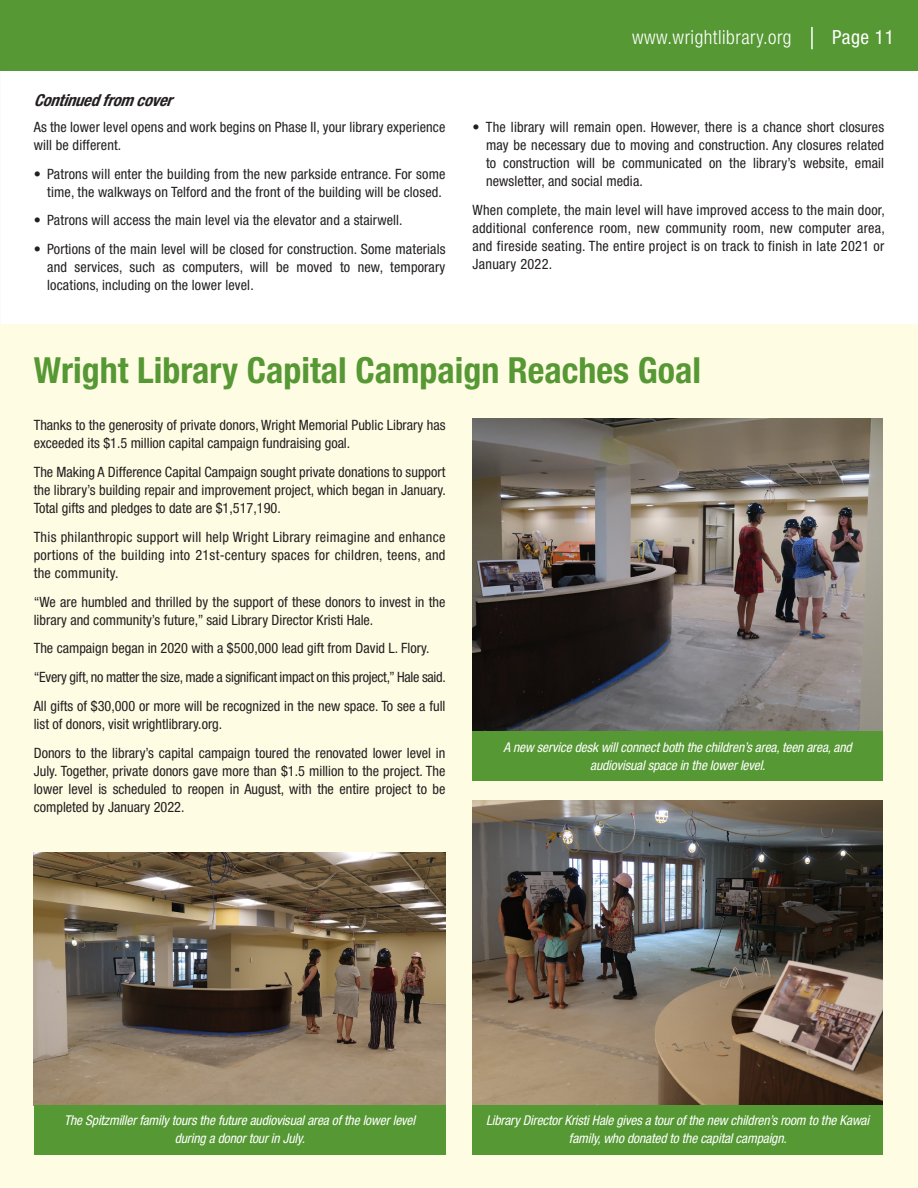
<style>
.page{position:relative;width:918px;height:1188px;background:#fff}
.page>*{position:absolute;margin:0;border:0;box-sizing:border-box;transform-origin:0 0}
.Library_Head{font:700 condensed 36px "Helvetica Neue LT Std";color:#569834}
.t1{font:300 condensed 19.5px "Helvetica Neue LT Std";letter-spacing:.025em;color:#fff}
.t2{font:condensed 19.5px "Helvetica Neue LT Std";letter-spacing:.025em;color:#fff}
.t3{font:italic 700 condensed 16.5px "Helvetica Neue LT Std";color:#231f20}
.Body_Copy_small{font:condensed 14.25px/18px "Helvetica Neue LT Std";color:#231f20;text-align:justify}
.Body_Copy_small-2{font:condensed 14.25px "Helvetica Neue LT Std";letter-spacing:-.02em;color:#231f20}
.t4{font:italic condensed 13.5px/18px "Helvetica Neue LT Std";letter-spacing:-.01em;color:#fff;text-align:center}
</style>
<div class="page">
<div style="left:0;top:324px;width:918px;height:864px;background:#fffce4"></div>
<img style="left:34px;top:853px;width:411px;height:252px">
<img style="left:472px;top:418px;width:411px;height:313px">
<img style="left:473px;top:800px;width:409px;height:305px">
<div style="left:34px;top:1105px;width:412px;height:49px;background:#569834"></div>
<div style="left:472px;top:1105px;width:411px;height:49px;background:#569834"></div>
<div style="left:472px;top:731px;width:411px;height:50px;background:#569834"></div>
<div style="left:0;top:0;width:918px;height:71px;background:#569834"></div>
<hr style="left:811px;top:27px;width:2px;height:22px;background:#fff">
<p class="t3" style="left:34px;top:90px;width:146px">Continuedfromcover</p>
<p class="Body_Copy_small" style="left:34px;top:118px;width:413px">As the lower level opens and work begins on Phase II, your library experience will be different.</p>
<p class="Body_Copy_small" style="left:34px;top:164px;width:413px;text-align:right">• Patrons will enter the building from the new parkside entrance. For some time, the walkways on Telford and the front of the building will be closed.</p>
<p class="Body_Copy_small" style="left:34px;top:211px;width:370px">• Patrons will access the main level via the elevator and a stairwell.</p>
<p class="Body_Copy_small" style="left:47px;top:240px;width:400px;text-indent:-14px">• Portions of the main level will be closed for construction. Some materials and services, such as computers, will be moved to new, temporary locations, including on the lower level.</p>
<h2 class="t1" style="left:632px;top:26px;width:161px">www.wrightlibrary.org</h2>
<h2 class="t2" style="left:832px;top:26px;width:63px">Page 11</h2>
<p class="Body_Copy_small" style="left:486px;top:118px;width:400px;text-indent:-14px">• The library will remain open. However, there is a chance short closures may be necessary due to moving and construction. Any closures related to construction will be communicated on the library’s website, email newsletter, and social media.</p>
<p class="Body_Copy_small" style="left:472px;top:200px;width:414px">When complete, the main level will have improved access to the main door, additional conference room, new community room, new computer area, and fireside seating. The entire project is on track to finish in late 2021 or January 2022.</p>
<p class="Library_Head" style="left:34px;top:348px;width:669px">Wright Library Capital Campaign Reaches Goal</p>
<p class="Body_Copy_small" style="left:34px;top:416px;width:413px">Thanks to the generosity of private donors, Wright Memorial Public Library has exceeded its $1.5 million capital campaign fundraising goal.</p>
<p class="Body_Copy_small" style="left:34px;top:463px;width:414px">The Making A Difference Capital Campaign sought private donations to support the library’s building repair and improvement project, which began in January.<br>Total gifts and pledges to date are $1,517,190.</p>
<p class="Body_Copy_small" style="left:34px;top:528px;width:413px">This philanthropic support will help Wright Library reimagine and enhance portions of the building into 21st-century spaces for children, teens, and the community.</p>
<p class="Body_Copy_small" style="left:34px;top:593px;width:413px">“We are humbled and thrilled by the support of these donors to invest in the library and community’s future,” said Library Director Kristi Hale.</p>
<p class="Body_Copy_small" style="left:34px;top:639px;width:397px">The campaign began in 2020 with a $500,000 lead gift from David L. Flory.</p>
<p class="Body_Copy_small-2" style="left:34px;top:669px;width:414px">“Every gift, no matter the size, made a significant impact on this project,” Hale said.</p>
<p class="Body_Copy_small" style="left:34px;top:697px;width:413px">All gifts of $30,000 or more will be recognized in the new space. To see a full list of donors, visit wrightlibrary.org.</p>
<p class="Body_Copy_small" style="left:34px;top:744px;width:413px">Donors to the library’s capital campaign toured the renovated lower level in July. Together, private donors gave more than $1.5 million to the project. The lower level is scheduled to reopen in August, with the entire project to be completed by January 2022.</p>
<p class="t4" style="left:503px;top:738px;width:350px">A new service desk will connect both the children’s area, teen area, and audiovisual space in the lower level.</p>
<p class="t4" style="left:64px;top:1112px;width:353px">The Spitzmiller family tours the future audiovisual area of the lower level during a donor tour in July.</p>
<p class="t4" style="left:486px;top:1112px;width:385px">Library Director Kristi Hale gives a tour of the new children’s room to the Kawai family, who donated to the capital campaign.</p>
</div>
